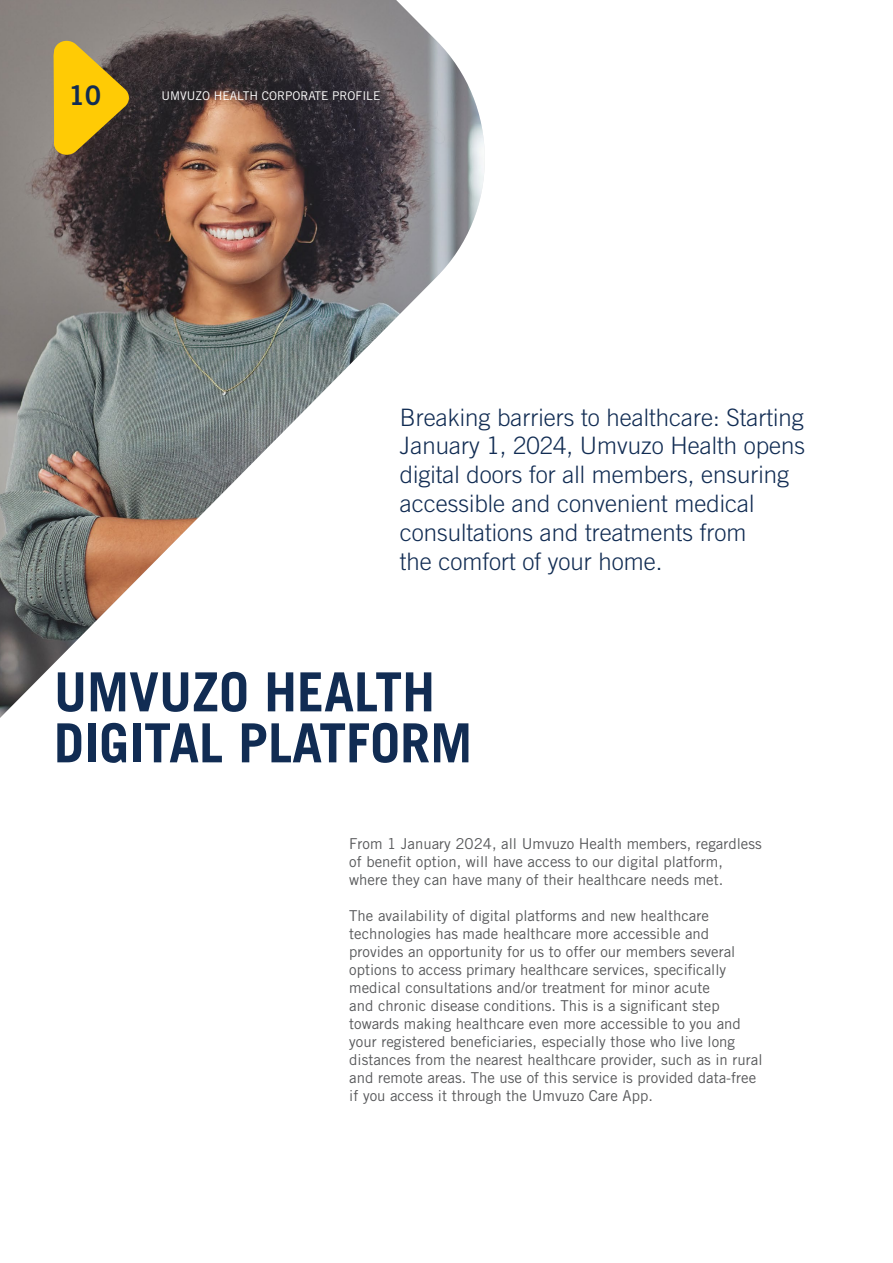
<style>
.page{position:relative;width:893px;height:1263px;background:#fff}
.page>*{position:absolute;margin:0;border:0;box-sizing:border-box;transform-origin:0 0}
.t1{font:700 54px/51px "Trade Gothic LT Std";color:#112c53}
.t2{font:27px "Trade Gothic LT Std Bd 2";color:#112c53}
.t3{font:300 24px/28.8px "Trade Gothic LT Std";color:#112c53}
.t4{font:15px/18px "Trade Gothic LT Std";color:#58595b}
.t5{font:12px "Trade Gothic LT Std";color:#fff}
</style>
<div class="page">
<img style="left:0;top:0;width:485px;height:718px">
<svg style="left:53px;top:41px;width:76px;height:114px;background:#c09c1e"></svg>
<h2 class="t2" style="left:68px;top:79px;width:34px">10</h2>
<p class="t5" style="left:161px;top:89px;width:220px">UMVUZO HEALTH CORPORATE PROFILE</p>
<h3 class="t3" style="left:400px;top:402px;width:407px">Breaking barriers to healthcare: Starting January 1, 2024, Umvuzo Health opens digital doors for all members, ensuring accessible and convenient medical consultations and treatments from<br>the comfort of your home.</h3>
<h1 class="t1" style="left:54px;top:666px;width:420px">UMVUZO HEALTH<br>DIGITAL PLATFORM</h1>
<p class="t4" style="left:349px;top:835px;width:414px">From 1 January 2024, all Umvuzo Health members, regardless of benefit option, will have access to our digital platform, where they can have many of their healthcare needs met.</p>
<p class="t4" style="left:349px;top:907px;width:415px">The availability of digital platforms and new healthcare technologies has made healthcare more accessible and provides an opportunity for us to offer our members several options to access primary healthcare services, specifically medical consultations and/or treatment for minor acute<br>and chronic disease conditions. This is a significant step towards making healthcare even more accessible to you and your registered beneficiaries, especially those who live long distances from the nearest healthcare provider, such as in rural and remote areas. The use of this service is provided data-free if you access it through the Umvuzo Care App.</p>
</div>
